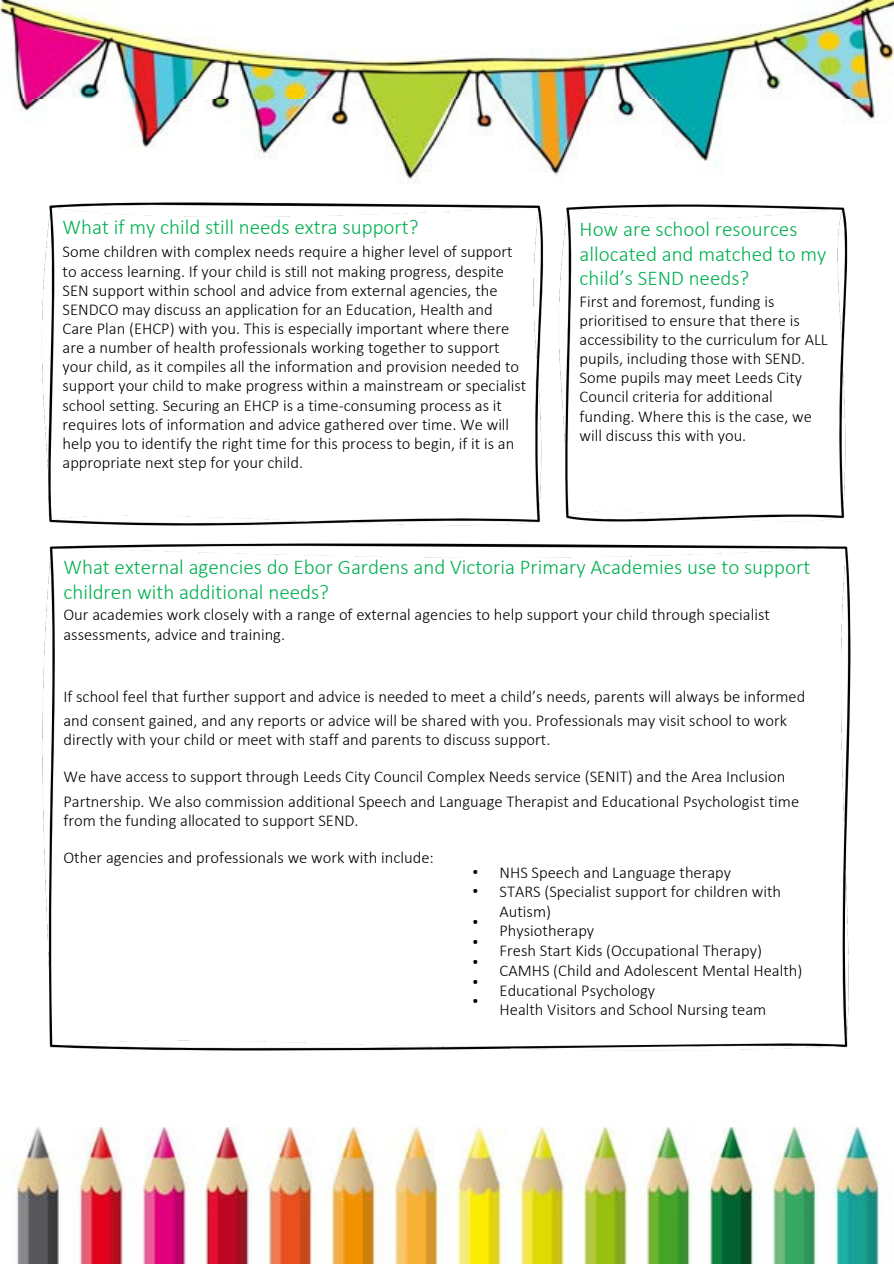
<style>
.page{position:relative;width:894px;height:1264px;background:#fff}
.page>*{position:absolute;margin:0;border:0;box-sizing:border-box;transform-origin:0 0}
.t1{font:300 21px/24.8px "Calibri";color:#00b050}
.t2{font:300 16.5px/19.2px "Calibri";color:#000}
.t3{font:16.5px/31.5px "IBM Plex Sans Cond";color:#000}
</style>
<div class="page">
<img style="left:0;top:0;width:893px;height:183px">
<img style="left:15px;top:1127px;width:865px;height:136px">
<img style="left:42px;top:202px;width:502px;height:324px">
<img style="left:42px;top:543px;width:809px;height:508px">
<img style="left:558px;top:204px;width:290px;height:318px">
<p class="t1" style="left:63px;top:216px;width:357px">What if my child still needs extra support?</p>
<p class="t2" style="left:63px;top:244px;width:465px">Some children with complex needs require a higher level of support to access learning. If your child is still not making progress, despite SEN support within school and advice from external agencies, the SENDCO may discuss an application for an Education, Health and Care Plan (EHCP) with you. This is especially important where there are a number of health professionals working together to support your child, as it compiles all the information and provision needed to support your child to make progress within a mainstream or specialist school setting. Securing an EHCP is a time-consuming process as it requires lots of information and advice gathered over time. We will help you to identify the right time for this process to begin, if it is an appropriate next step for your child.</p>
<h1 class="t1" style="left:579px;top:218px;width:248px">How are school resources allocated and matched to my child’s SEND needs?</h1>
<h1 class="t2" style="left:579px;top:293px;width:250px">First and foremost, funding is prioritised to ensure that there is accessibility to the curriculum for ALL pupils, including those with SEND.<br>Some pupils may meet Leeds City Council criteria for additional funding. Where this is the case, we will discuss this with you.</h1>
<h1 class="t1" style="left:63px;top:556px;width:748px">What external agencies do Ebor Gardens and Victoria Primary Academies use to support children with additional needs?</h1>
<h1 class="t2" style="left:63px;top:606px;width:707px">Our academies work closely with a range of external agencies to help support your child through specialist assessments, advice and training.</h1>
<h1 class="t2" style="left:63px;top:685px;width:743px;line-height:24.8px">If school feel that further support and advice is needed to meet a child’s needs, parents will always be informed and consent gained, and any reports or advice will be shared with you. Professionals may visit school to work</h1>
<h1 class="t2" style="left:63px;top:731px;width:488px">directly with your child or meet with staff and parents to discuss support.</h1>
<h1 class="t2" style="left:63px;top:765px;width:737px;line-height:24.8px">We have access to support through Leeds City Council Complex Needs service (SENIT) and the Area Inclusion<br>Partnership. We also commission additional Speech and Language Therapist and Educational Psychologist time</h1>
<h1 class="t2" style="left:63px;top:812px;width:296px">from the funding allocated to support SEND.</h1>
<p class="t2" style="left:63px;top:849px;width:372px">Other agencies and professionals we work with include:</p>
<p class="t3" style="left:472px;top:854px;width:7px">•</p>
<p class="t3" style="left:472px;top:873px;width:7px">• •</p>
<p class="t3" style="left:472px;top:925px;width:7px">•</p>
<p class="t3" style="left:472px;top:944px;width:7px">•</p>
<p class="t3" style="left:472px;top:964px;width:7px">•</p>
<h1 class="t3" style="left:472px;top:984px;width:7px">•</h1>
<p class="t2" style="left:499px;top:863px;width:304px;line-height:19.6px">NHS Speech and Language therapy<br>STARS (Specialist support for children with<br>Autism)<br>Physiotherapy<br>Fresh Start Kids (Occupational Therapy)<br>CAMHS (Child and Adolescent Mental Health)<br>Educational Psychology<br>Health Visitors and School Nursing team</p>
</div>
